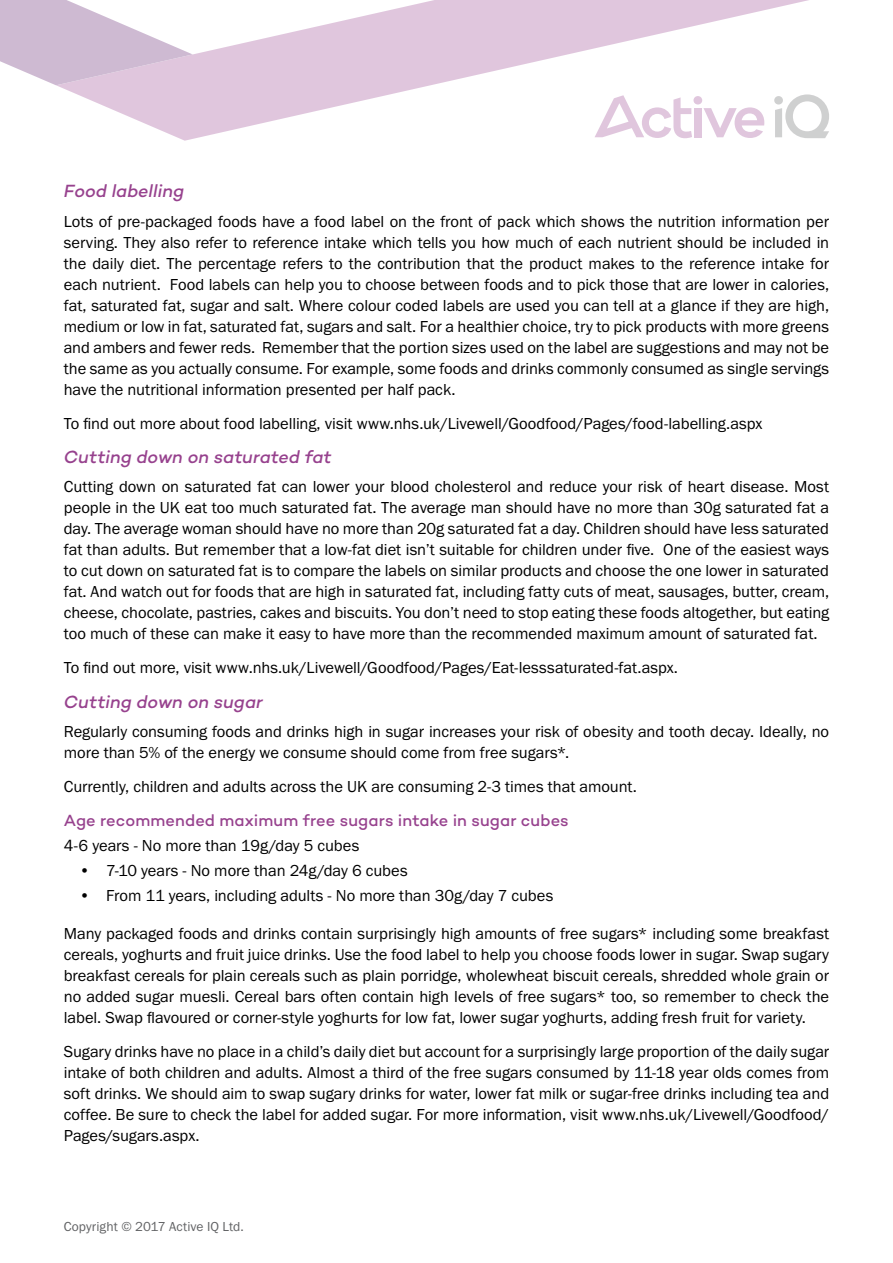
<style>
.page{position:relative;width:893px;height:1263px;background:#fff}
.page>*{position:absolute;margin:0;border:0;box-sizing:border-box;transform-origin:0 0}
.t1{font:italic 500 18px "Campton";color:#97428e}
.t2{font:16.5px/21px "Franklin Gothic URW Boo";letter-spacing:-.005em;color:#000;text-align:justify}
.t3{font:500 16.5px "Campton";letter-spacing:.005em;color:#97428e}
.t4{font:13.5px "Franklin Gothic URW Boo";letter-spacing:.005em;color:#616264}
</style>
<div class="page">
<svg style="left:56px;top:0;width:773px;height:141px"></svg>
<svg style="left:0;top:0;width:193px;height:85px"></svg>
<p class="t1" style="left:64px;top:180px;width:122px">Food labelling</p>
<p class="t2" style="left:64px;top:210px;width:767px">Lots of pre-packaged foods have a food label on the front of pack which shows the nutrition information per serving. They also refer to reference intake which tells you how much of each nutrient should be included in the daily diet. The percentage refers to the contribution that the product makes to the reference intake for each nutrient. Food labels can help you to choose between foods and to pick those that are lower in calories, fat, saturated fat, sugar and salt. Where colour coded labels are used you can tell at a glance if they are high, medium or low in fat, saturated fat, sugars and salt. For a healthier choice, try to pick products with more greens and ambers and fewer reds. Remember that the portion sizes used on the label are suggestions and may not be the same as you actually consume. For example, some foods and drinks commonly consumed as single servings have the nutritional information presented per half pack.</p>
<p class="t2" style="left:64px;top:412px;width:700px">To find out more about food labelling, visit www.nhs.uk/Livewell/Goodfood/Pages/food-labelling.aspx</p>
<p class="t1" style="left:64px;top:445px;width:269px">Cutting down on saturated fat</p>
<p class="t2" style="left:64px;top:476px;width:767px">Cutting down on saturated fat can lower your blood cholesterol and reduce your risk of heart disease. Most people in the UK eat too much saturated fat. The average man should have no more than 30g saturated fat a day. The average woman should have no more than 20g saturated fat a day. Children should have less saturated fat than adults. But remember that a low-fat diet isn’t suitable for children under five. One of the easiest ways to cut down on saturated fat is to compare the labels on similar products and choose the one lower in saturated fat. And watch out for foods that are high in saturated fat, including fatty cuts of meat, sausages, butter, cream, cheese, chocolate, pastries, cakes and biscuits. You don’t need to stop eating these foods altogether, but eating too much of these can make it easy to have more than the recommended maximum amount of saturated fat.</p>
<p class="t2" style="left:64px;top:657px;width:616px">To find out more, visit www.nhs.uk/Livewell/Goodfood/Pages/Eat-lesssaturated-fat.aspx.</p>
<p class="t1" style="left:64px;top:690px;width:201px">Cutting down on sugar</p>
<p class="t2" style="left:64px;top:721px;width:767px">Regularly consuming foods and drinks high in sugar increases your risk of obesity and tooth decay. Ideally, no more than 5% of the energy we consume should come from free sugars*.</p>
<p class="t2" style="left:64px;top:775px;width:575px">Currently, children and adults across the UK are consuming 2-3 times that amount.</p>
<p class="t3" style="left:64px;top:809px;width:506px">Age recommended maximum free sugars intake in sugar cubes</p>
<p class="t2" style="left:64px;top:834px;width:297px">4-6 years - No more than 19g/day 5 cubes</p>
<p class="t2" style="left:79px;top:860px;width:330px">• 7-10 years - No more than 24g/day 6 cubes</p>
<p class="t2" style="left:79px;top:885px;width:476px">• From 11 years, including adults - No more than 30g/day 7 cubes</p>
<p class="t2" style="left:64px;top:923px;width:767px">Many packaged foods and drinks contain surprisingly high amounts of free sugars* including some breakfast cereals, yoghurts and fruit juice drinks. Use the food label to help you choose foods lower in sugar. Swap sugary breakfast cereals for plain cereals such as plain porridge, wholewheat biscuit cereals, shredded whole grain or no added sugar muesli. Cereal bars often contain high levels of free sugars* too, so remember to check the label. Swap flavoured or corner-style yoghurts for low fat, lower sugar yoghurts, adding fresh fruit for variety.</p>
<p class="t2" style="left:64px;top:1041px;width:767px">Sugary drinks have no place in a child’s daily diet but account for a surprisingly large proportion of the daily sugar intake of both children and adults. Almost a third of the free sugars consumed by 11-18 year olds comes from soft drinks. We should aim to swap sugary drinks for water, lower fat milk or sugar-free drinks including tea and coffee. Be sure to check the label for added sugar. For more information, visit www.nhs.uk/Livewell/Goodfood/ Pages/sugars.aspx.</p>
<p class="t4" style="left:64px;top:1218px;width:182px">Copyright © 2017 Active IQ Ltd.</p>
</div>
